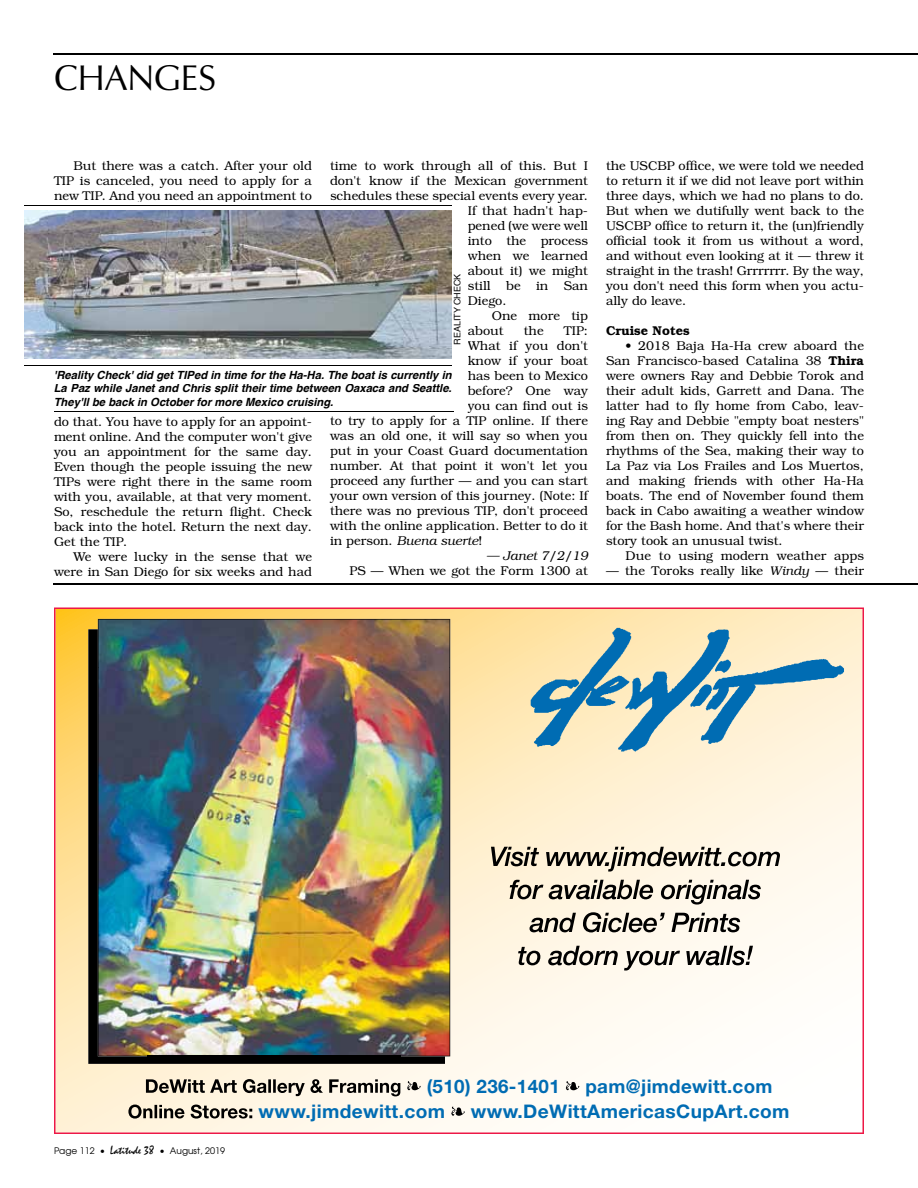
<style>
.page{position:relative;width:918px;height:1188px;background:#fff}
.page>*{position:absolute;margin:0;border:0;box-sizing:border-box;transform-origin:0 0}
.t1{font:36px "Zapf Humanist 601 BT";color:#000}
.t2{font:700 18.75px "Helvetica Neue";letter-spacing:.02em;color:#006cb3}
.t3{font:300 12.75px/15px "Bookman";color:#000;text-align:justify}
.t4{font:italic 300 12.75px "Bookman";color:#000}
.t5{font:600 12.75px "Bookman";color:#000}
.t6{font:italic 700 11.25px/13.5px "Helvetica";color:#000;text-align:justify}
.t7{font:9px "Avant Garde";color:#000}
.t8{font:9px "Helvetica";color:#000}
.s1{font-style:normal}
.s2{font-weight:600}
.s3{font-style:italic}
.s4{font-family:"Mistral";font-size:12px}
</style>
<div class="page">
<hr style="left:54px;top:583px;width:864px;height:2px;background:#000">
<hr style="left:54px;top:53px;width:864px;height:2px;background:#000">
<img style="left:24px;top:210px;width:428px;height:149px">
<svg style="left:24px;top:365px;width:21px;height:1px"></svg>
<hr style="left:45px;top:365px;width:407px;height:1px;background:#000">
<svg style="left:24px;top:205px;width:21px;height:1px"></svg>
<hr style="left:45px;top:205px;width:407px;height:1px;background:#000">
<hr style="left:54px;top:411px;width:400px;height:1px;background:#000">
<svg style="left:54px;top:607px;width:810px;height:527px"></svg>
<img style="left:146px;top:1079px;width:256px;height:17px">
<img style="left:407px;top:1081px;width:14px;height:9px">
<svg style="left:566px;top:1081px;width:13px;height:9px"></svg>
<img style="left:128px;top:1105px;width:125px;height:14px">
<img style="left:451px;top:1107px;width:14px;height:9px">
<img style="left:529px;top:621px;width:317px;height:131px">
<img style="left:491px;top:847px;width:291px;height:25px">
<img style="left:510px;top:880px;width:252px;height:25px">
<img style="left:530px;top:912px;width:211px;height:20px">
<img style="left:518px;top:946px;width:235px;height:25px">
<img style="left:88px;top:629px;width:357px;height:435px">
<img style="left:148px;top:668px;width:252px;height:388px">
<img style="left:98px;top:619px;width:352px;height:49px">
<img style="left:98px;top:667px;width:50px;height:389px">
<img style="left:400px;top:667px;width:50px;height:389px">
<img style="left:148px;top:1056px;width:252px;height:1px">
<h1 class="t1" style="left:54px;top:55px;width:164px">CHANGES</h1>
<p class="t3" style="left:54px;top:159px;width:259px;text-indent:19px">But there was a catch. After your old TIP is canceled, you need to apply for a new TIP. And you need an appointment to</p>
<p class="t3" style="left:330px;top:159px;width:260px">time to work through all of this. But I</p>
<p class="t3" style="left:330px;top:174px;width:260px">don't know if the Mexican government</p>
<p class="t3" style="left:330px;top:189px;width:260px">schedules these special events every year.</p>
<p class="t3" style="left:468px;top:204px;width:122px">If that hadn't hap-</p>
<p class="t3" style="left:468px;top:219px;width:122px">pened (we were well</p>
<p class="t3" style="left:468px;top:234px;width:122px">into the process</p>
<p class="t3" style="left:468px;top:249px;width:122px">when we learned</p>
<p class="t3" style="left:468px;top:264px;width:122px">about it) we might</p>
<p class="t3" style="left:468px;top:279px;width:122px">still be in San</p>
<p class="t3" style="left:468px;top:294px;width:40px">Diego.</p>
<p class="t3" style="left:492px;top:309px;width:97px">One more tip</p>
<p class="t3" style="left:468px;top:324px;width:37px">about</p>
<p class="t3" style="left:524px;top:324px;width:21px">the</p>
<p class="t3" style="left:564px;top:324px;width:26px">TIP:</p>
<p class="t3" style="left:468px;top:339px;width:122px">What if you don't</p>
<p class="t3" style="left:468px;top:354px;width:122px">know if your boat</p>
<p class="t3" style="left:468px;top:369px;width:122px">has been to Mexico</p>
<p class="t3" style="left:468px;top:384px;width:122px">before? One way</p>
<p class="t3" style="left:468px;top:399px;width:122px">you can find out is</p>
<p class="t3" style="left:330px;top:414px;width:259px">to try to apply for a TIP online. If there</p>
<p class="t3" style="left:330px;top:429px;width:259px">was an old one, it will say so when you</p>
<p class="t3" style="left:330px;top:444px;width:260px">put in your Coast Guard documentation</p>
<p class="t3" style="left:330px;top:459px;width:259px">number. At that point it won't let you</p>
<p class="t3" style="left:330px;top:474px;width:259px">proceed any further — and you can start</p>
<p class="t3" style="left:330px;top:489px;width:260px">your own version of this journey. (Note: If</p>
<p class="t3" style="left:330px;top:504px;width:259px">there was no previous TIP, don't proceed</p>
<p class="t3" style="left:330px;top:519px;width:260px">with the online application. Better to do it</p>
<p class="t4" style="left:330px;top:534px;width:154px"><span class="s1">in person.</span> Buena suerte<span class="s1">!</span></p>
<p class="t4" style="left:487px;top:549px;width:103px">— Janet 7/2/19</p>
<p class="t3" style="left:349px;top:564px;width:240px">PS — When we got the Form 1300 at</p>
<p class="t8" style="left:450px;top:345px;width:73px;rotate:-90deg">REALITY CHECK</p>
<p class="t6" style="left:54px;top:368px;width:399px">'Reality Check' did get TIPed in time for the Ha-Ha. The boat is currently in La Paz while Janet and Chris split their time between Oaxaca and Seattle.<br>They'll be back in October for more Mexico cruising.</p>
<p class="t3" style="left:54px;top:414px;width:260px">do that. You have to apply for an appoint&shy;ment online. And the computer won't give you an appointment for the same day.<br>Even though the people issuing the new TIPs were right there in the same room with you, available, at that very moment.<br>So, reschedule the return flight. Check back into the hotel. Return the next day.<br>Get the TIP.</p>
<p class="t3" style="left:54px;top:549px;width:259px;text-align:right">We were lucky in the sense that we were in San Diego for six weeks and had</p>
<p class="t3" style="left:606px;top:159px;width:260px">the USCBP office, we were told we needed to return it if we did not leave port within three days, which we had no plans to do.<br>But when we dutifully went back to the USCBP office to return it, the (un)friendly official took it from us without a word, and without even looking at it — threw it straight in the trash! Grrrrrrr. By the way, you don't need this form when you actu&shy;ally do leave.</p>
<p class="t5" style="left:606px;top:323px;width:85px">Cruise Notes</p>
<p class="t3" style="left:606px;top:339px;width:260px;text-indent:19px">• 2018 Baja Ha-Ha crew aboard the San Francisco-based Catalina 38 <span class="s2">Thira </span>were owners Ray and Debbie Torok and their adult kids, Garrett and Dana. The latter had to fly home from Cabo, leav&shy;ing Ray and Debbie "empty boat nesters" from then on. They quickly fell into the rhythms of the Sea, making their way to La Paz via Los Frailes and Los Muertos, and making friends with other Ha-Ha boats. The end of November found them back in Cabo awaiting a weather window for the Bash home. And that's where their story took an unusual twist.</p>
<p class="t3" style="left:625px;top:549px;width:240px">Due to using modern weather apps</p>
<p class="t3" style="left:606px;top:564px;width:259px">— the Toroks really like <span class="s3">Windy</span> — their</p>
<p class="t7" style="left:54px;top:1146px;width:173px">Page 112 • <span class="s4">Latitude 38</span> • August, 2019</p>
<h2 class="t2" style="left:427px;top:1074px;width:135px">(510) 236-1401</h2>
<h2 class="t2" style="left:585px;top:1074px;width:189px">pam@jimdewitt.com</h2>
<h2 class="t2" style="left:259px;top:1100px;width:188px">www.jimdewitt.com</h2>
<h2 class="t2" style="left:471px;top:1100px;width:320px">www.DeWittAmericasCupArt.com</h2>
</div>
